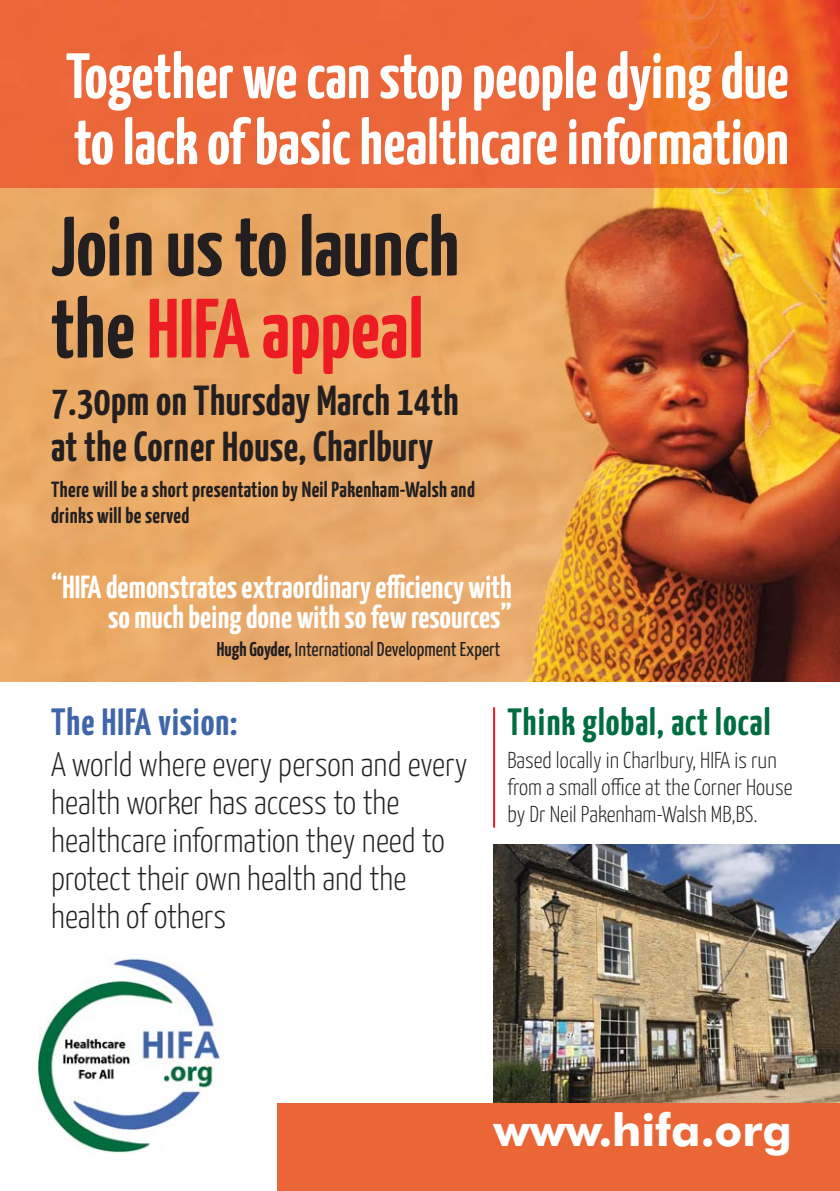
<style>
.page{position:relative;width:840px;height:1191px;background:#fff}
.page>*{position:absolute;margin:0;border:0;box-sizing:border-box;transform-origin:0 0}
.t1{font:700 84px/82px "Yanone Kaffeesatz";color:#231f20}
.t2{font:700 64px/66px "Yanone Kaffeesatz";color:#fff}
.t3{font:700 44.6px "Futura BT";color:#fff}
.t4{font:700 42px/46px "Yanone Kaffeesatz";letter-spacing:.01em;color:#231f20}
.t5{font:700 38px "Yanone Kaffeesatz";letter-spacing:.025em;color:#006d40}
.t6{font:700 38px "Yanone Kaffeesatz";letter-spacing:.025em;color:#3e66a9}
.t7{font:300 34px/38px "Yanone Kaffeesatz";color:#231f20}
.t8{font:700 32px/30px "Yanone Kaffeesatz";color:#fff;text-align:right}
.t9{font:300 23px/27px "Yanone Kaffeesatz";color:#231f20}
.t10{font:700 22px/26.4px "Yanone Kaffeesatz";letter-spacing:.015em;color:#231f20}
.t11{font:20px "Yanone Kaffeesatz";color:#231f20}
.s1{color:#ed1c24}
.s2{font-weight:700}
</style>
<div class="page">
<img style="left:493px;top:844px;width:346px;height:259px">
<div style="left:277px;top:1103px;width:562px;height:88px;background:#ea6637"></div>
<img style="left:0;top:187px;width:839px;height:494px">
<img style="left:39px;top:957px;width:183px;height:196px">
<img style="left:0;top:0;width:839px;height:187px">
<hr style="left:493px;top:707px;width:2px;height:120px;background:#ed1c24">
<h2 class="t2" style="left:66px;top:48px;width:724px">Together we can stop people dying due to lack of basic healthcare information</h2>
<h1 class="t1" style="left:51px;top:212px;width:409px">Join us to launch the<span class="s1">HIFA appeal</span></h1>
<p class="t4" style="left:51px;top:380px;width:409px">7.30pm on Thursday March 14th at the Corner House, Charlbury</p>
<p class="t10" style="left:51px;top:478px;width:425px">There will be a short presentation by Neil Pakenham-Walsh and drinks will be served</p>
<p class="t8" style="left:51px;top:574px;width:462px">“HIFA demonstrates extraordinary efficiency with so much being done with so few resources”</p>
<p class="t11" style="left:217px;top:638px;width:285px"><span class="s2">Hugh Goyder,</span> International Development Expert</p>
<p class="t6" style="left:51px;top:707px;width:188px">The HIFA vision:</p>
<p class="t7" style="left:51px;top:748px;width:417px">A world where every person and every health worker has access to the healthcare information they need to protect their own health and the health of others</p>
<p class="t5" style="left:507px;top:707px;width:264px">Think global, act local</p>
<p class="t9" style="left:507px;top:748px;width:286px">Based locally in Charlbury, HIFA is run from a small office at the Corner House by Dr Neil Pakenham-Walsh MB,BS.</p>
<h3 class="t3" style="left:493px;top:1104px;width:299px">www.hifa.org</h3>
</div>
